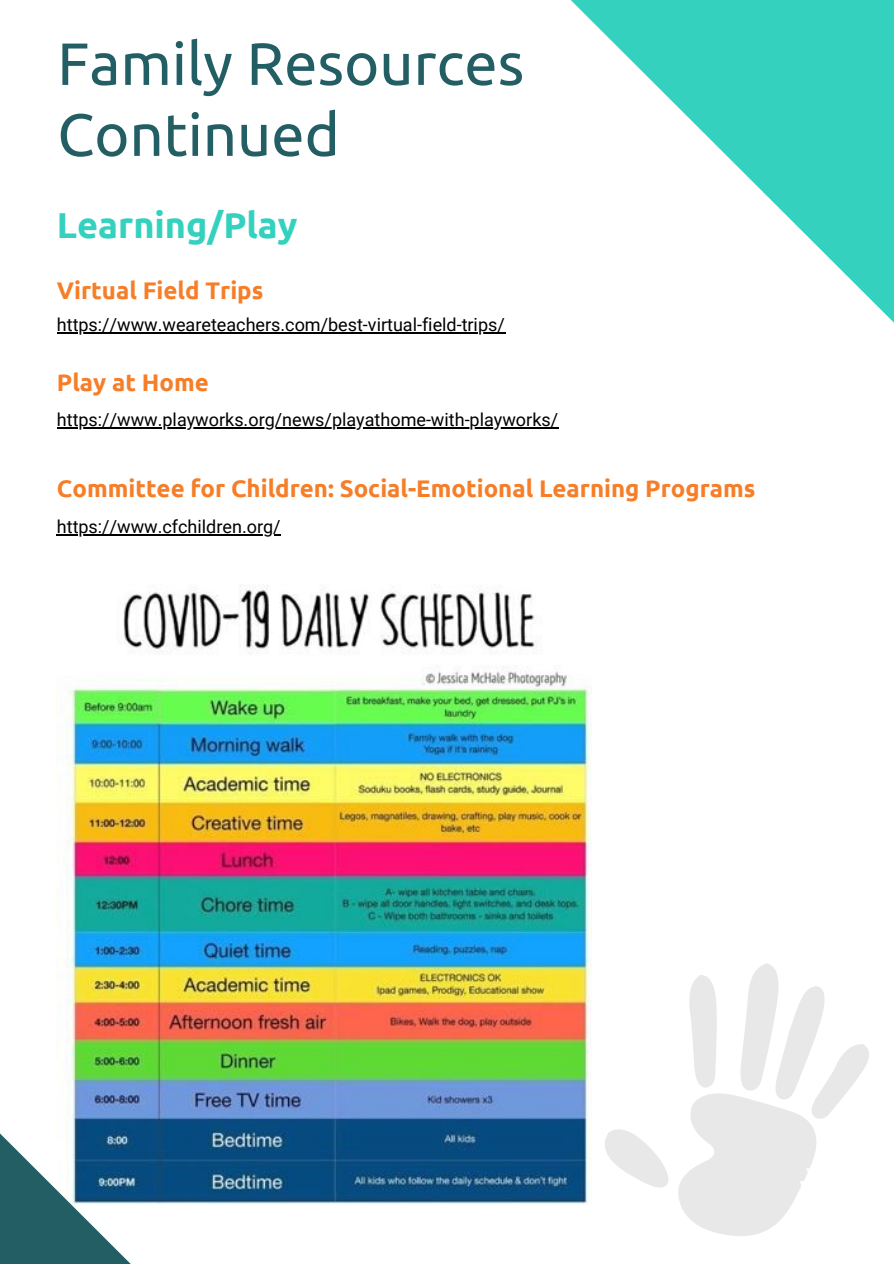
<style>
.page{position:relative;width:894px;height:1264px;background:#fff}
.page>*{position:absolute;margin:0;border:0;box-sizing:border-box;transform-origin:0 0}
.t1{font:59.55px/70.9px "Ubuntu";color:#225e64}
.t2{font:700 36px "Ubuntu";color:#35d1bf}
.t3{font:700 24px "Ubuntu";color:#f67e28}
.t4{font:18px "Roboto";color:#000}
</style>
<div class="page">
<svg style="left:571px;top:0;width:322px;height:322px"></svg>
<svg style="left:605px;top:963px;width:264px;height:273px"></svg>
<img style="left:57px;top:586px;width:534px;height:618px">
<img style="left:0;top:831px;width:430px;height:432px">
<hr style="left:57px;top:332px;width:448px;height:1px;background:#000">
<hr style="left:57px;top:534px;width:224px;height:1px;background:#000">
<hr style="left:57px;top:427px;width:501px;height:1px;background:#000">
<h1 class="t1" style="left:57px;top:27px;width:468px">Family Resources<br>Continued</h1>
<h2 class="t2" style="left:57px;top:204px;width:242px">Learning/Play</h2>
<h3 class="t3" style="left:57px;top:277px;width:208px">Virtual Field Trips</h3>
<p class="t4" style="left:57px;top:314px;width:449px">https://www.weareteachers.com/best-virtual-field-trips/</p>
<h3 class="t3" style="left:57px;top:368px;width:153px">Play at Home</h3>
<p class="t4" style="left:57px;top:409px;width:502px">https://www.playworks.org/news/playathome-with-playworks/</p>
<h3 class="t3" style="left:57px;top:474px;width:700px">Committee for Children: Social-Emotional Learning Programs</h3>
<p class="t4" style="left:57px;top:516px;width:225px">https://www.cfchildren.org/</p>
</div>
